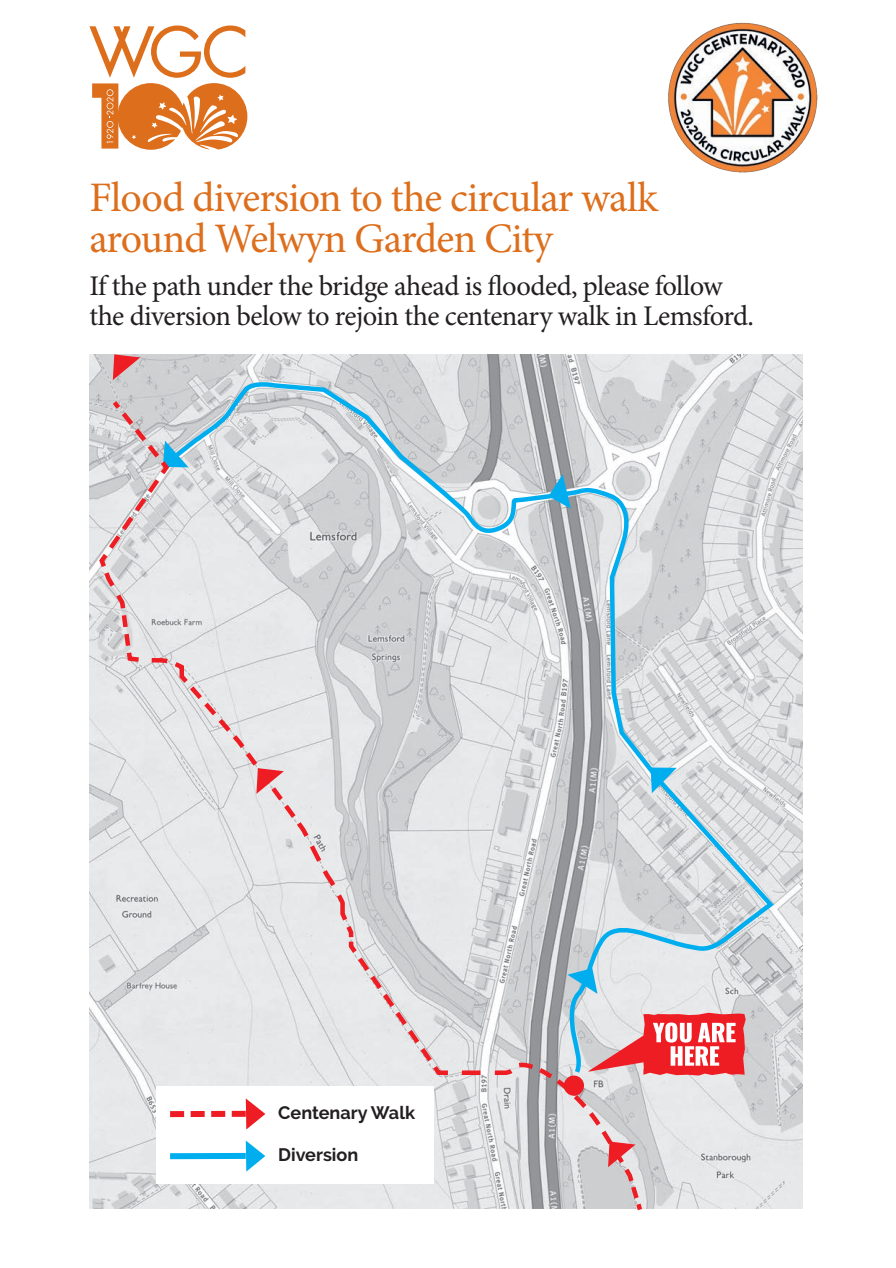
<style>
.page{position:relative;width:896px;height:1268px;background:#fff}
.page>*{position:absolute;margin:0;border:0;box-sizing:border-box;transform-origin:0 0}
.t1{font:42px/41.4px "Minion Pro";letter-spacing:-.02em;color:#dd6e1c}
.t2{font:28.5px/30px "Minion Pro";letter-spacing:-.02em;color:#231f20}
.t3{font:700 18px "Raleway";color:#231f20}
</style>
<div class="page">
<img style="left:89px;top:354px;width:713px;height:854px">
<img style="left:668px;top:22px;width:150px;height:151px">
<svg style="left:89px;top:25px;width:158px;height:125px"></svg>
<svg style="left:171px;top:381px;width:604px;height:696px"></svg>
<svg style="left:97px;top:396px;width:548px;height:815px"></svg>
<svg style="left:113px;top:354px;width:27px;height:26px"></svg>
<svg style="left:241px;top:747px;width:61px;height:79px"></svg>
<svg style="left:597px;top:1125px;width:38px;height:46px"></svg>
<p class="t1" style="left:89px;top:177px;width:570px">Flood diversion to the circular walk around Welwyn Garden City</p>
<p class="t2" style="left:89px;top:271px;width:666px">If the path under the bridge ahead is flooded, please follow the diversion below to rejoin the centenary walk in Lemsford.</p>
<p class="t3" style="left:278px;top:1101px;width:138px">Centenary Walk</p>
<p class="t3" style="left:278px;top:1144px;width:82px">Diversion</p>
</div>
